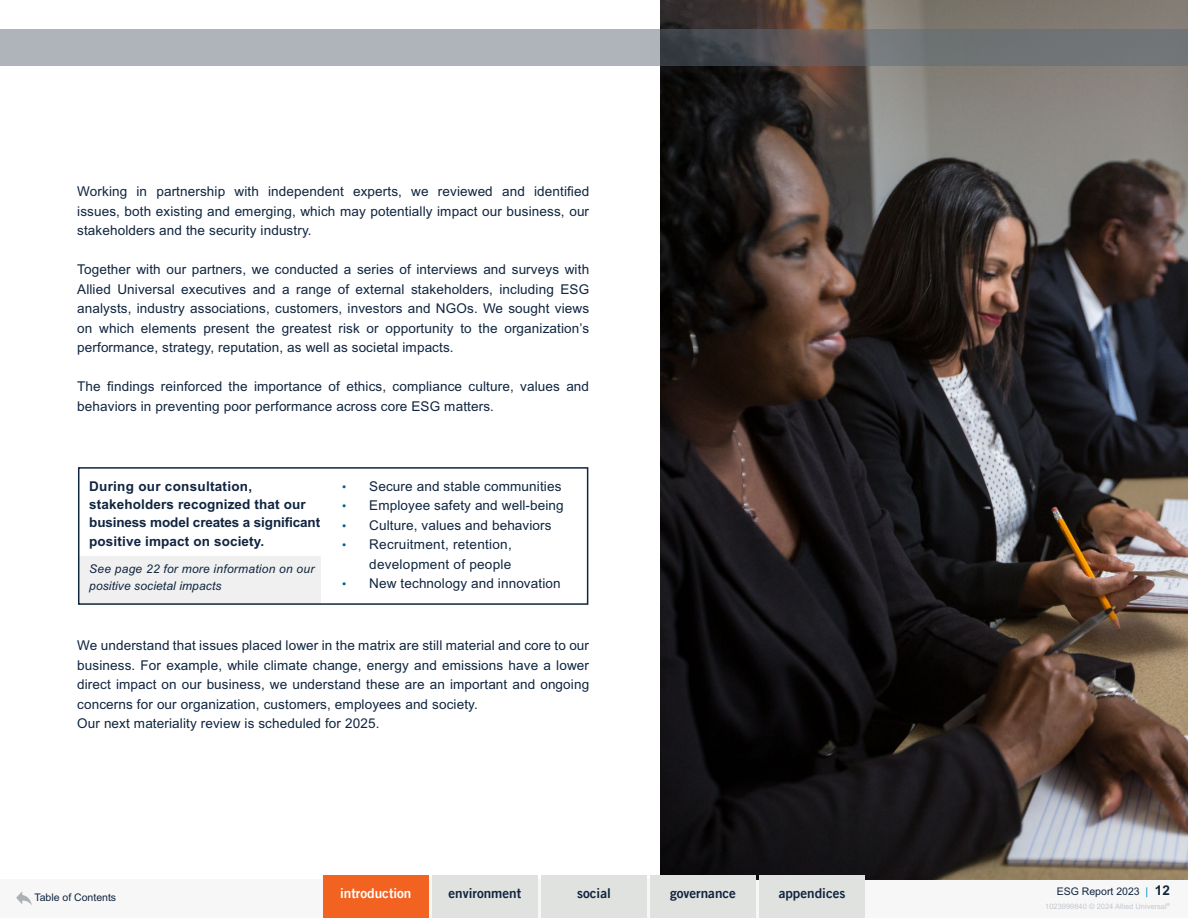
<style>
.page{position:relative;width:1188px;height:918px;background:#fff}
.page>*{position:absolute;margin:0;border:0;box-sizing:border-box;transform-origin:0 0}
.t1{font:13.5px/19.5px "Arial MT Std";letter-spacing:.01em;color:#10253f;text-align:justify}
.t2{font:700 13.5px/18px "Arial MT Std";letter-spacing:.01em;color:#10253f}
.t3{font:13.5px "Trade Gothic LT Pro Bd 2";color:#10253f}
.t4{font:13.5px "Trade Gothic LT Pro Bd 2";color:#fff}
.t5{font:italic 12px/16.5px "Arial MT Std";letter-spacing:.02em;color:#10253f}
.t6{font:10.5px "Arial MT Std";color:#10253f}
.t7{font:7.5px "Arial MT Std";color:#c3c8cf}
.s1{font-size:12px;color:#005f90}
.s2{color:#008ccc}
.s3{font-weight:700;font-size:13.5px}
</style>
<div class="page">
<div style="left:0;top:879px;width:1188px;height:39px;background:#f7f7f7"></div>
<svg style="left:16px;top:891px;width:16px;height:14px"></svg>
<img style="left:661px;top:0;width:527px;height:879px">
<svg style="left:0;top:29px;width:1188px;height:37px;background:#8d9095"></svg>
<div style="left:79px;top:556px;width:242px;height:47px;background:#eff0ef"></div>
<div style="left:78px;top:467px;width:510px;height:138px;border:2px solid #10253f"></div>
<div style="left:323px;top:875px;width:106px;height:43px;background:#f26322"></div>
<div style="left:432px;top:875px;width:106px;height:43px;background:#e0e2e0"></div>
<div style="left:541px;top:875px;width:106px;height:43px;background:#e0e2e0"></div>
<div style="left:650px;top:875px;width:106px;height:43px;background:#e0e2e0"></div>
<div style="left:759px;top:875px;width:106px;height:43px;background:#e0e2e0"></div>
<p class="t1" style="left:77px;top:182px;width:513px">Working in partnership with independent experts, we reviewed and identified issues, both existing and emerging, which may potentially impact our business, our stakeholders and the security industry.</p>
<p class="t1" style="left:77px;top:260px;width:513px">Together with our partners, we conducted a series of interviews and surveys with Allied Universal executives and a range of external stakeholders, including ESG analysts, industry associations, customers, investors and NGOs. We sought views on which elements present the greatest risk or opportunity to the organization’s performance, strategy, reputation, as well as societal impacts.</p>
<p class="t1" style="left:77px;top:377px;width:513px">The findings reinforced the importance of ethics, compliance culture, values and behaviors in preventing poor performance across core ESG matters.</p>
<p class="t2" style="left:89px;top:477px;width:232px">During our consultation, stakeholders recognized that our business model creates a significant</p>
<p class="t2" style="left:89px;top:532px;width:177px">positive impact on society.</p>
<p class="t5" style="left:89px;top:561px;width:227px">See page 22 for more information on our positive societal impacts</p>
<p class="t1" style="left:342px;top:476px;width:221px"><span class="s1">•</span> Secure and stable communities</p>
<p class="t1" style="left:342px;top:496px;width:223px"><span class="s1">•</span> Employee safety and well-being</p>
<p class="t1" style="left:342px;top:515px;width:211px"><span class="s1">•</span> Culture, values and behaviors</p>
<p class="t1" style="left:342px;top:535px;width:171px;text-align:right"><span class="s1">•</span> Recruitment, retention, development of people</p>
<p class="t1" style="left:342px;top:574px;width:220px"><span class="s1">•</span> New technology and innovation</p>
<p class="t1" style="left:77px;top:636px;width:513px;text-align:left">We understand that issues placed lower in the matrix are still material and core to our business. For example, while climate change, energy and emissions have a lower direct impact on our business, we understand these are an important and ongoing concerns for our organization, customers, employees and society.<br>Our next materiality review is scheduled for 2025.</p>
<p class="t6" style="left:34px;top:891px;width:83px">Table of Contents</p>
<p class="t4" style="left:340px;top:885px;width:73px">introduction</p>
<p class="t3" style="left:449px;top:885px;width:74px">environment</p>
<p class="t3" style="left:577px;top:885px;width:35px">social</p>
<p class="t3" style="left:670px;top:885px;width:68px">governance</p>
<p class="t3" style="left:779px;top:885px;width:68px">appendices</p>
<p class="t6" style="left:1057px;top:885px;width:115px">ESG Report 2023 <span class="s2">|</span> <span class="s3">12</span></p>
<p class="t7" style="left:1045px;top:902px;width:126px">1023999840 © 2024 Allied Universal<sup>®</sup></p>
</div>
